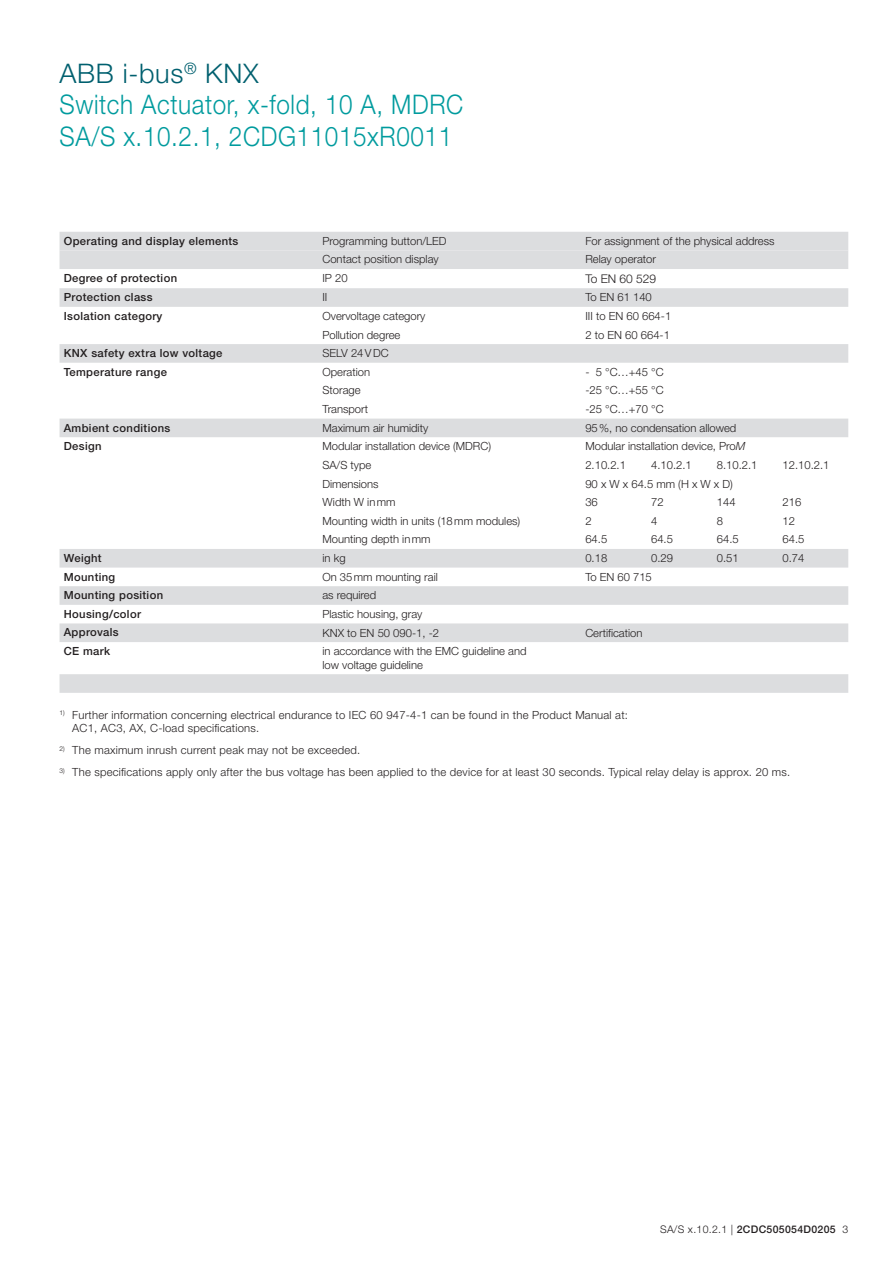
<style>
.page{position:relative;width:893px;height:1263px;background:#fff}
.page>*{position:absolute;margin:0;border:0;box-sizing:border-box;transform-origin:0 0}
.t1{font:300 27px/31.5px "Helvetica Neue LT";letter-spacing:.025em;color:#009b9e;scale:.9 1}
.t2{font:300 12px "Helvetica Neue LT";color:#231f20}
.t3{font:300 11.25px/13.5px "Helvetica Neue LT";color:#231f20}
.t4{font:300 11.25px/13.5px "Helvetica Neue LT";letter-spacing:.02em;color:#231f20}
.t5{font:500 11.25px "Helvetica Neue LT";letter-spacing:.03em;color:#231f20}
.t6{font:500 10.5px "Helvetica Neue LT";letter-spacing:.03em;color:#231f20}
.s1{color:#00606f}
.s2{font-style:italic}
.s3{font-weight:300}
</style>
<div class="page">
<svg style="left:60px;top:232px;width:788px;height:75px"></svg>
<svg style="left:60px;top:344px;width:788px;height:349px"></svg>
<h1 class="t1" style="left:60px;top:57px;width:450px"><span class="s1">ABB i-bus</span><sup>®</sup> <span class="s1">KNX<br></span>Switch Actuator, x-fold, 10 A, MDRC<br>SA/S x.10.2.1, 2CDG11015xR0011</h1>
<p class="t5" style="left:64px;top:234px;width:176px">Operating and display elements</p>
<p class="t3" style="left:322px;top:234px;width:126px">Programming button/LED</p>
<p class="t3" style="left:585px;top:234px;width:191px">For assignment of the physical address</p>
<p class="t3" style="left:322px;top:252px;width:118px">Contact position display</p>
<p class="t3" style="left:585px;top:252px;width:72px">Relay operator</p>
<p class="t5" style="left:64px;top:271px;width:115px">Degree of protection</p>
<p class="t3" style="left:322px;top:271px;width:27px">IP 20</p>
<p class="t2" style="left:585px;top:271px;width:72px">To EN 60 529</p>
<p class="t5" style="left:64px;top:290px;width:90px">Protection class</p>
<p class="t3" style="left:322px;top:290px;width:6px">II</p>
<p class="t3" style="left:585px;top:290px;width:68px">To EN 61 140</p>
<p class="t5" style="left:64px;top:309px;width:100px">Isolation category</p>
<p class="t3" style="left:322px;top:309px;width:104px">Overvoltage category</p>
<p class="t3" style="left:585px;top:309px;width:87px">III to EN 60 664-1</p>
<p class="t3" style="left:322px;top:328px;width:79px">Pollution degree</p>
<p class="t3" style="left:585px;top:328px;width:86px">2 to EN 60 664-1</p>
<p class="t5" style="left:64px;top:346px;width:160px">KNX safety extra low voltage</p>
<p class="t3" style="left:322px;top:346px;width:68px">SELV 24VDC</p>
<p class="t5" style="left:64px;top:365px;width:105px">Temperature range</p>
<p class="t3" style="left:322px;top:365px;width:49px">Operation</p>
<p class="t3" style="left:585px;top:365px;width:80px">- 5 °C…+45 °C</p>
<p class="t3" style="left:322px;top:383px;width:40px">Storage</p>
<p class="t3" style="left:585px;top:383px;width:80px">-25 °C…+55 °C</p>
<p class="t3" style="left:322px;top:402px;width:47px">Transport</p>
<p class="t3" style="left:585px;top:402px;width:80px">-25 °C…+70 °C</p>
<p class="t5" style="left:64px;top:421px;width:108px">Ambient conditions</p>
<p class="t3" style="left:322px;top:421px;width:107px">Maximum air humidity</p>
<p class="t3" style="left:585px;top:421px;width:153px">95%, no condensation allowed</p>
<p class="t5" style="left:64px;top:439px;width:39px">Design</p>
<p class="t3" style="left:322px;top:439px;width:170px">Modular installation device (MDRC)</p>
<p class="t3" style="left:585px;top:439px;width:162px">Modular installation device, Pro<span class="s2">M</span></p>
<p class="t3" style="left:322px;top:458px;width:50px">SA/S type</p>
<p class="t3" style="left:585px;top:458px;width:42px">2.10.2.1</p>
<p class="t3" style="left:651px;top:458px;width:42px">4.10.2.1</p>
<p class="t3" style="left:717px;top:458px;width:42px">8.10.2.1</p>
<p class="t3" style="left:782px;top:458px;width:48px">12.10.2.1</p>
<p class="t3" style="left:322px;top:476px;width:58px">Dimensions</p>
<p class="t3" style="left:585px;top:476px;width:149px">90 x W x 64.5 mm (H x W x D)</p>
<p class="t3" style="left:322px;top:495px;width:75px">Width W inmm</p>
<p class="t3" style="left:585px;top:495px;width:14px">36</p>
<p class="t3" style="left:651px;top:495px;width:14px">72</p>
<p class="t3" style="left:717px;top:495px;width:20px">144</p>
<p class="t3" style="left:782px;top:495px;width:20px">216</p>
<p class="t3" style="left:322px;top:514px;width:199px">Mounting width in units (18mm modules)</p>
<p class="t3" style="left:585px;top:514px;width:8px">2</p>
<p class="t3" style="left:651px;top:514px;width:8px">4</p>
<p class="t3" style="left:717px;top:514px;width:8px">8</p>
<p class="t3" style="left:782px;top:514px;width:14px">12</p>
<p class="t3" style="left:322px;top:532px;width:110px">Mounting depth inmm</p>
<p class="t3" style="left:585px;top:532px;width:23px">64.5</p>
<p class="t3" style="left:651px;top:532px;width:23px">64.5</p>
<p class="t3" style="left:717px;top:532px;width:23px">64.5</p>
<p class="t3" style="left:782px;top:532px;width:23px">64.5</p>
<p class="t5" style="left:64px;top:551px;width:39px">Weight</p>
<p class="t3" style="left:322px;top:551px;width:25px">in kg</p>
<p class="t3" style="left:585px;top:551px;width:23px">0.18</p>
<p class="t3" style="left:651px;top:551px;width:23px">0.29</p>
<p class="t3" style="left:717px;top:551px;width:23px">0.51</p>
<p class="t3" style="left:782px;top:551px;width:23px">0.74</p>
<p class="t5" style="left:64px;top:570px;width:53px">Mounting</p>
<p class="t3" style="left:322px;top:570px;width:117px">On 35mm mounting rail</p>
<p class="t3" style="left:585px;top:570px;width:68px">To EN 60 715</p>
<p class="t5" style="left:64px;top:588px;width:101px">Mounting position</p>
<p class="t3" style="left:322px;top:588px;width:55px">as required</p>
<p class="t5" style="left:64px;top:607px;width:79px">Housing/color</p>
<p class="t3" style="left:322px;top:607px;width:102px">Plastic housing, gray</p>
<p class="t5" style="left:64px;top:626px;width:57px">Approvals</p>
<p class="t3" style="left:322px;top:625px;width:118px">KNX to EN 50 090-1, -2</p>
<p class="t3" style="left:585px;top:625px;width:59px">Certification</p>
<p class="t5" style="left:64px;top:644px;width:48px">CE mark</p>
<p class="t3" style="left:322px;top:644px;width:206px">in accordance with the EMC guideline and low voltage guideline</p>
<p class="t4" style="left:72px;top:708px;width:557px;text-indent:-13px"><sup>1)</sup> Further information concerning electrical endurance to IEC 60 947-4-1 can be found in the Product Manual at:<br>AC1, AC3, AX, C-load specifications.</p>
<p class="t4" style="left:60px;top:743px;width:302px"><sup>2)</sup> The maximum inrush current peak may not be exceeded.</p>
<p class="t4" style="left:60px;top:765px;width:732px"><sup>3)</sup> The specifications apply only after the bus voltage has been applied to the device for at least 30 seconds. Typical relay delay is approx. 20 ms.</p>
<p class="t6" style="left:660px;top:1223px;width:190px"><span class="s3">SA/S x.10.2.1 |</span> 2CDC505054D0205 <span class="s3">3</span></p>
</div>
